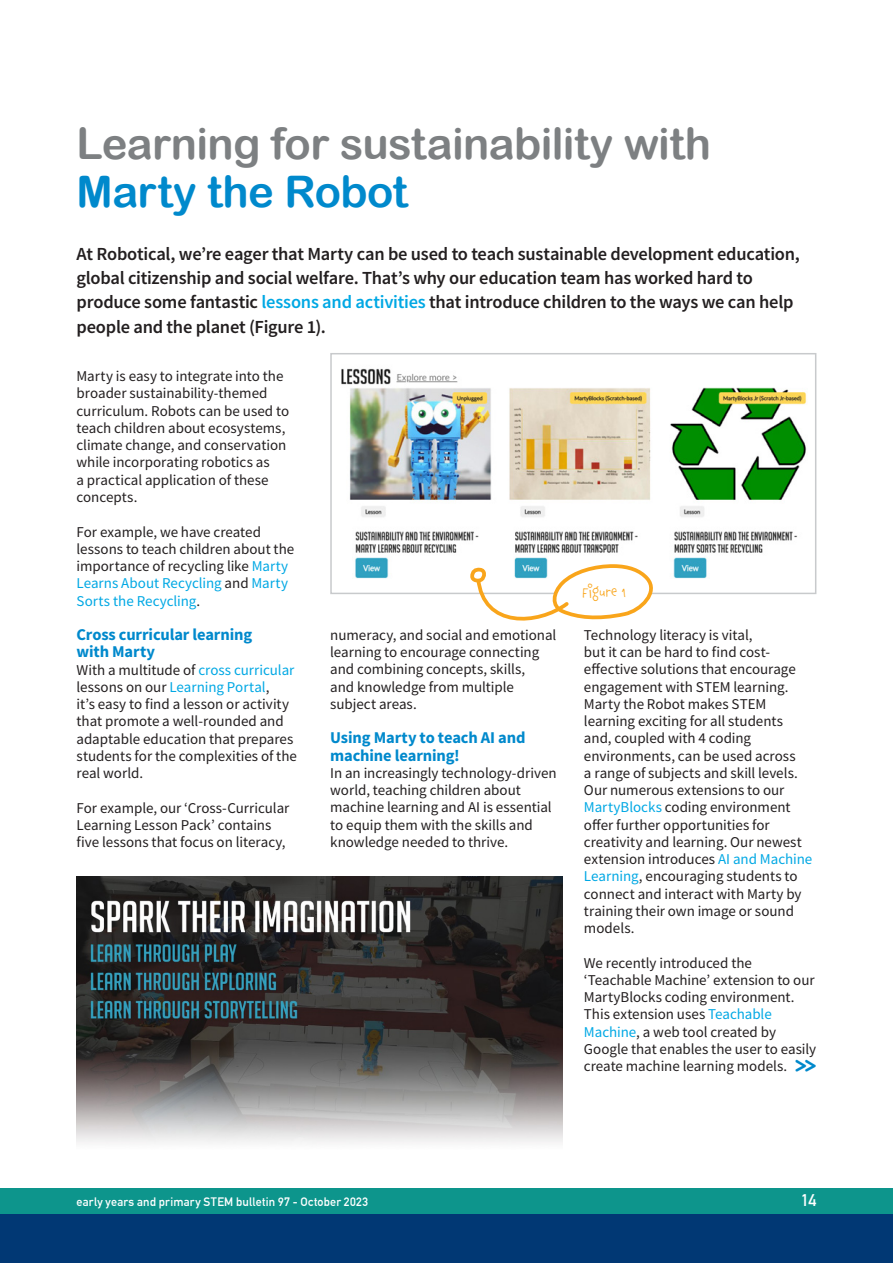
<style>
.page{position:relative;width:893px;height:1263px;background:#fff}
.page>*{position:absolute;margin:0;border:0;box-sizing:border-box;transform-origin:0 0}
.t1{font:43.5px "Arial Rounded MT Bold";letter-spacing:-.015em;color:#7d8082}
.t2{font:43.5px "Arial Rounded MT Bold";letter-spacing:-.01em;color:#0089cc}
.t3{font:600 18.45px/24px "Source Sans Pro";letter-spacing:-.015em;color:#231f20}
.t4{font:700 16.5px/17.2px "Source Sans Pro";letter-spacing:-.01em;color:#0089cc}
.t5{font:700 16.5px "DIN Alternate";color:#fff}
.t6{font:15px/17.2px "Source Sans Pro";letter-spacing:-.005em;color:#231f20}
.t7{font:15px "Chauncy Pro";letter-spacing:-.015em;color:#f9a51b}
.t8{font:700 12px "DIN Alternate";letter-spacing:.02em;color:#fff}
.s1{color:#00a8e4}
.s2{font-family:"Monoglyceride";font-weight:700;font-size:24.15px;color:#0089cc}
</style>
<div class="page">
<div style="left:0;top:1188px;width:893px;height:26px;background:#0d958c"></div>
<div style="left:0;top:1214px;width:893px;height:49px;background:#013874"></div>
<img style="left:341px;top:368px;width:466px;height:211px">
<div style="left:330px;top:353px;width:486px;height:241px;border:2px solid #c8cacc"></div>
<img style="left:77px;top:876px;width:486px;height:267px">
<svg style="left:468px;top:562px;width:191px;height:59px"></svg>
<h1 class="t1" style="left:77px;top:118px;width:636px">Learning for sustainability with</h1>
<h1 class="t2" style="left:77px;top:166px;width:333px">Marty the Robot</h1>
<p class="t3" style="left:77px;top:242px;width:725px">At Robotical, we’re eager that Marty can be used to teach sustainable development education, global citizenship and social welfare. That’s why our education team has worked hard to produce some fantastic <span class="s1">lessons and activities</span> that introduce children to the ways we can help people and the planet (Figure 1).</p>
<p class="t6" style="left:77px;top:367px;width:214px">Marty is easy to integrate into the broader sustainability-themed curriculum. Robots can be used to teach children about ecosystems, climate change, and conservation while incorporating robotics as<br>a practical application of these concepts.</p>
<p class="t6" style="left:77px;top:523px;width:219px">For example, we have created lessons to teach children about the importance of recycling like <span class="s1">Marty<br>Learns About Recycling</span> and <span class="s1">Marty<br>Sorts the Recycling</span>.</p>
<p class="t4" style="left:77px;top:626px;width:177px">Cross curricular learning with Marty</p>
<p class="t6" style="left:77px;top:661px;width:222px">With a multitude of <span class="s1">cross curricular </span>lessons on our <span class="s1">Learning Portal</span>,<br>it’s easy to find a lesson or activity that promote a well-rounded and adaptable education that prepares students for the complexities of the real world.</p>
<p class="t6" style="left:77px;top:799px;width:214px">For example, our ‘Cross-Curricular<br>Learning Lesson Pack’ contains five lessons that focus on literacy,</p>
<p class="t7" style="left:582px;top:580px;width:45px">Figure 1</p>
<p class="t6" style="left:330px;top:626px;width:228px">numeracy, and social and emotional learning to encourage connecting and combining concepts, skills,<br>and knowledge from multiple subject areas.</p>
<p class="t4" style="left:330px;top:729px;width:197px">Using Marty to teach AI and machine learning!</p>
<p class="t6" style="left:330px;top:764px;width:228px">In an increasingly technology-driven world, teaching children about machine learning and AI is essential to equip them with the skills and knowledge needed to thrive.</p>
<p class="t6" style="left:584px;top:626px;width:230px">Technology literacy is vital,<br>but it can be hard to find cost&shy;effective solutions that encourage engagement with STEM learning.<br>Marty the Robot makes STEM learning exciting for all students and, coupled with 4 coding environments, can be used across<br>a range of subjects and skill levels.<br>Our numerous extensions to our<br><span class="s1">MartyBlocks</span> coding environment offer further opportunities for creativity and learning. Our newest extension introduces <span class="s1">AI and Machine<br>Learning</span>, encouraging students to connect and interact with Marty by training their own image or sound models.</p>
<p class="t6" style="left:584px;top:954px;width:234px">We recently introduced the ‘Teachable Machine’ extension to our MartyBlocks coding environment.<br>This extension uses <span class="s1">Teachable Machine</span>, a web tool created by Google that enables the user to easily create machine learning models. <span class="s2">&gt;&gt;</span></p>
<p class="t8" style="left:77px;top:1192px;width:293px">early years and primary STEM bulletin 97 - October 2023</p>
<p class="t5" style="left:801px;top:1187px;width:17px">14</p>
</div>
